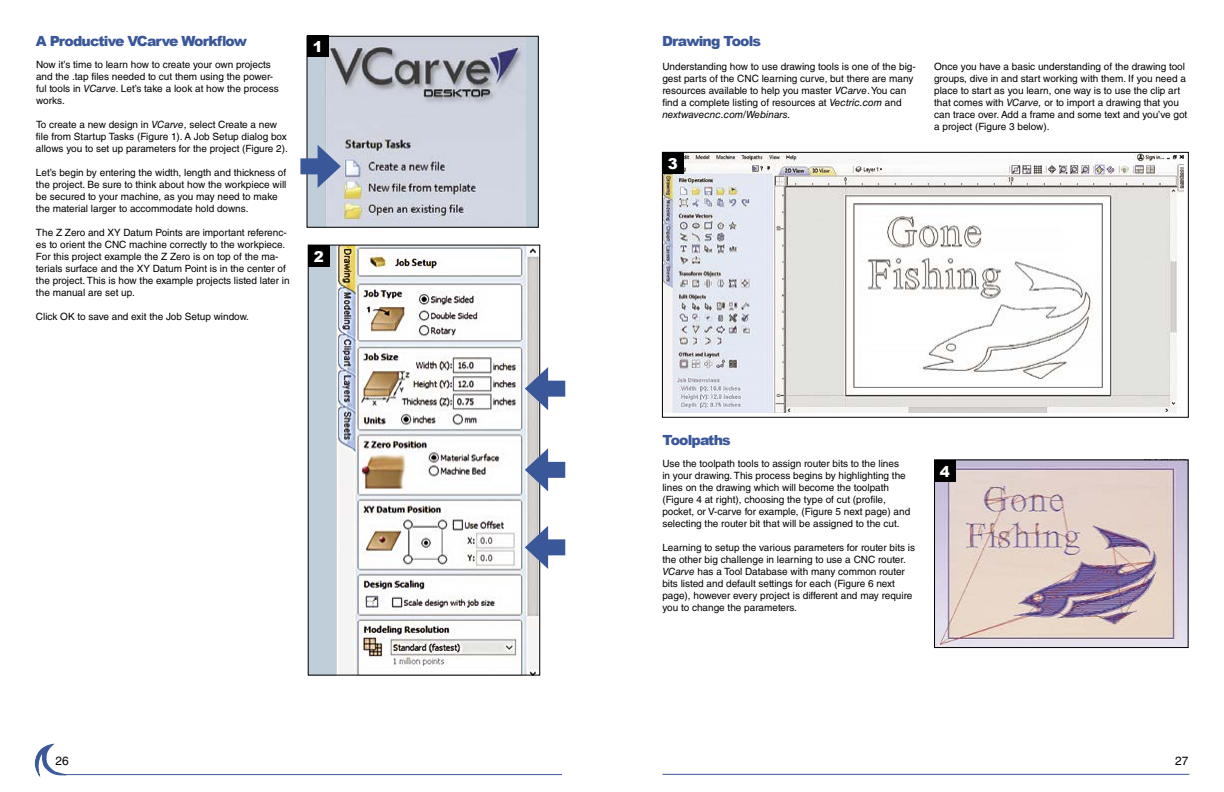
<style>
.page{position:relative;width:1224px;height:792px;background:#fff}
.page>*{position:absolute;margin:0;border:0;box-sizing:border-box;transform-origin:0 0}
.t1{font:900 15px "Arial";color:#fff}
.t2{font:900 14px "Arial";letter-spacing:-.06em;color:#3a5799}
.t3{font:12px "Helvetica LT Std";color:#000}
.t4{font:10px/12px "Helvetica LT Std";color:#000}
.s1{font-style:italic}
</style>
<div class="page">
<div style="left:308px;top:245px;width:232px;height:430px;background:#c0ceda"></div>
<img style="left:336px;top:247px;width:202px;height:426px">
<div style="left:308px;top:245px;width:22px;height:22px;background:#000"></div>
<div style="left:307px;top:36px;width:231px;height:191px;background:#c0ceda"></div>
<img style="left:326px;top:38px;width:200px;height:188px">
<div style="left:307px;top:36px;width:232px;height:192px;border:1px solid #000"></div>
<div style="left:307px;top:35px;width:22px;height:22px;background:#000"></div>
<div style="left:300px;top:158px;width:26px;height:16px;background:#3a5799"></div>
<svg style="left:318px;top:145px;width:23px;height:43px"></svg>
<div style="left:540px;top:381px;width:25px;height:16px;background:#3a5799"></div>
<svg style="left:525px;top:367px;width:23px;height:43px"></svg>
<div style="left:540px;top:462px;width:25px;height:16px;background:#3a5799"></div>
<svg style="left:525px;top:448px;width:23px;height:43px"></svg>
<div style="left:540px;top:539px;width:25px;height:16px;background:#3a5799"></div>
<svg style="left:525px;top:526px;width:23px;height:43px"></svg>
<img style="left:936px;top:462px;width:250px;height:184px">
<div style="left:934px;top:460px;width:254px;height:188px;border:1px solid #000"></div>
<img style="left:664px;top:154px;width:520px;height:258px">
<div style="left:662px;top:152px;width:527px;height:266px;border:1px solid #000"></div>
<div style="left:662px;top:152px;width:22px;height:22px;background:#000"></div>
<div style="left:934px;top:460px;width:22px;height:22px;background:#000"></div>
<hr style="left:662px;top:774px;width:527px;height:1px;background:#3a5799">
<hr style="left:64px;top:774px;width:498px;height:1px;background:#3a5799">
<svg style="left:35px;top:744px;width:32px;height:32px"></svg>
<h2 class="t2" style="left:36px;top:31px;width:213px">A Productive VCarve Work昀氀ow</h2>
<p class="t4" style="left:36px;top:59px;width:244px">Now it’s time to learn how to create your own projects and the .tap files needed to cut them using the power&shy;ful tools in <span class="s1">VCarve</span>. Let’s take a look at how the process works.</p>
<p class="t4" style="left:36px;top:119px;width:253px">To create a new design in <span class="s1">VCarve</span>, select Create a new file from Startup Tasks (Figure 1). A Job Setup dialog box allows you to set up parameters for the project (Figure 2).</p>
<p class="t4" style="left:36px;top:167px;width:252px">Let’s begin by entering the width, length and thickness of the project. Be sure to think about how the workpiece will be secured to your machine, as you may need to make the material larger to accommodate hold downs.</p>
<p class="t4" style="left:36px;top:227px;width:255px">The Z Zero and XY Datum Points are important referenc&shy;es to orient the CNC machine correctly to the workpiece.<br>For this project example the Z Zero is on top of the ma&shy;terials surface and the XY Datum Point is in the center of the project. This is how the example projects listed later in the manual are set up.</p>
<p class="t4" style="left:36px;top:311px;width:215px">Click OK to save and exit the Job Setup window.</p>
<h1 class="t1" style="left:313px;top:41px;width:12px">1</h1>
<h1 class="t1" style="left:314px;top:251px;width:12px">2</h1>
<h2 class="t2" style="left:662px;top:36px;width:100px">Drawing Tools</h2>
<p class="t4" style="left:662px;top:62px;width:255px">Understanding how to use drawing tools is one of the big&shy;gest parts of the CNC learning curve, but there are many resources available to help you master <span class="s1">VCarve</span>. You can find a complete listing of resources at <span class="s1">Vectric.com</span> and <span class="s1">nextwavecnc.com/Webinars.</span></p>
<p class="t4" style="left:934px;top:62px;width:255px">Once you have a basic understanding of the drawing tool groups, dive in and start working with them. If you need a place to start as you learn, one way is to use the clip art that comes with <span class="s1">VCarve,</span> or to import a drawing that you can trace over. Add a frame and some text and you’ve got a project (Figure 3 below).</p>
<h1 class="t1" style="left:668px;top:158px;width:12px">3</h1>
<h2 class="t2" style="left:662px;top:435px;width:70px">Toolpaths</h2>
<p class="t4" style="left:662px;top:459px;width:249px">Use the toolpath tools to assign router bits to the lines<br>in your drawing. This process begins by highlighting the lines on the drawing which will become the toolpath (Figure 4 at right), choosing the type of cut (profile, pocket, or V-carve for example, (Figure 5 next page) and selecting the router bit that will be assigned to the cut.</p>
<p class="t4" style="left:662px;top:543px;width:254px">Learning to setup the various parameters for router bits is the other big challenge in learning to use a CNC router.<br><span class="s1">VCarve</span> has a Tool Database with many common router bits listed and default settings for each (Figure 6 next page), however every project is different and may require you to change the parameters.</p>
<h1 class="t1" style="left:940px;top:466px;width:12px">4</h1>
<p class="t3" style="left:56px;top:756px;width:15px">26</p>
<p class="t3" style="left:1175px;top:756px;width:15px">27</p>
</div>
